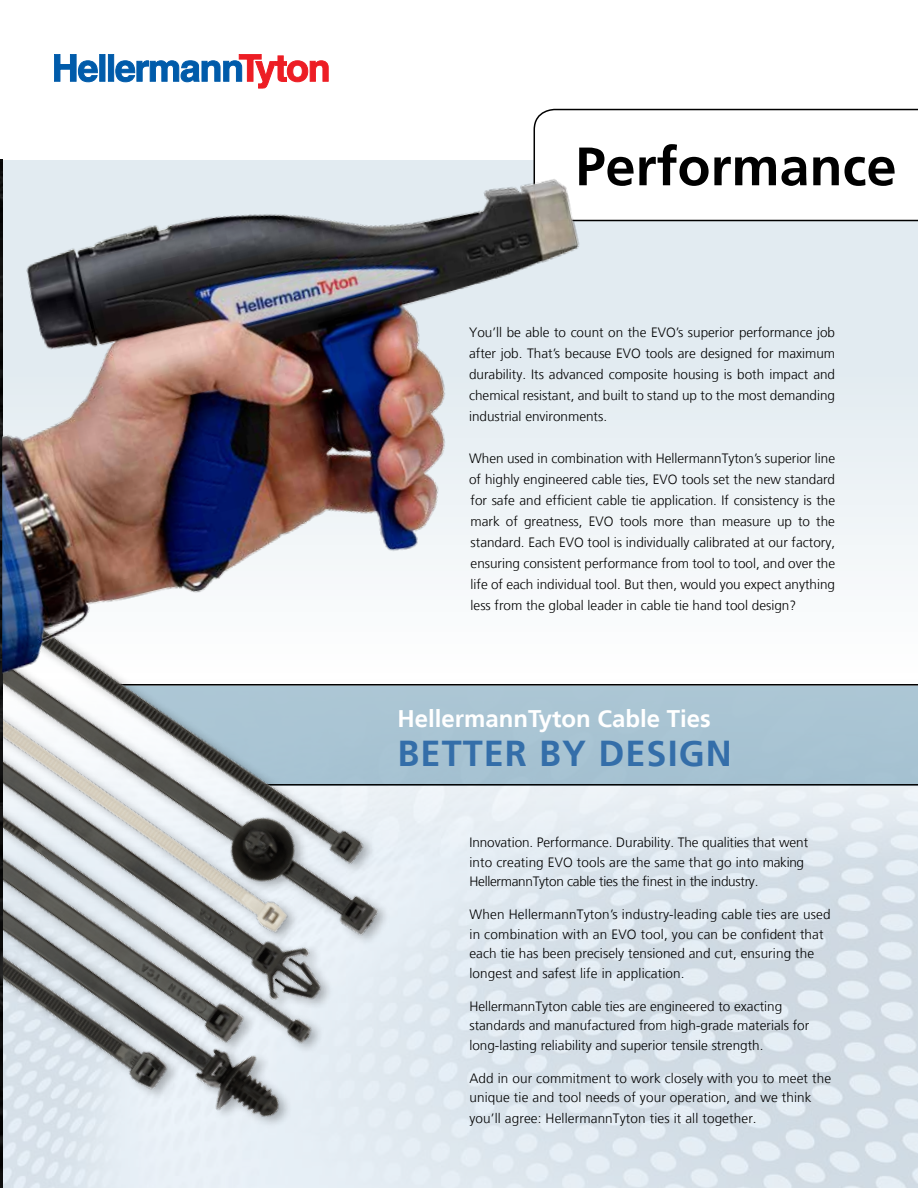
<style>
.page{position:relative;width:918px;height:1188px;background:#fff}
.page>*{position:absolute;margin:0;border:0;box-sizing:border-box;transform-origin:0 0}
.t1{font:700 54px "Frutiger LT";color:#000}
.t2{font:700 36px "Frutiger LT";letter-spacing:.03em;color:#346ea9}
.t3{font:700 24px "Frutiger LT";color:#fff}
.t4{font:300 13.5px/21px "Frutiger LT";color:#000}
</style>
<div class="page">
<svg style="left:595px;top:222px;width:323px;height:349px;fill:#e5edf2"></svg>
<img style="left:471px;top:786px;width:447px;height:402px">
<div style="left:471px;top:684px;width:447px;height:102px;background:#a8c3d3"></div>
<img style="left:2px;top:706px;width:469px;height:482px">
<svg style="left:533px;top:108px;width:385px;height:114px"></svg>
<svg style="left:99px;top:54px;width:6px;height:28px"></svg>
<svg style="left:108px;top:54px;width:6px;height:28px"></svg>
<svg style="left:54px;top:54px;width:44px;height:28px"></svg>
<svg style="left:115px;top:54px;width:214px;height:34px"></svg>
<img style="left:0;top:160px;width:2px;height:1028px">
<img style="left:2px;top:158px;width:593px;height:548px">
<h1 class="t1" style="left:575px;top:135px;width:323px">Performance</h1>
<p class="t4" style="left:469px;top:322px;width:368px;text-align:justify">You’ll be able to count on the EVO’s superior performance job after job. That’s because EVO tools are designed for maximum durability. Its advanced composite housing is both impact and chemical resistant, and built to stand up to the most demanding industrial environments.</p>
<p class="t4" style="left:469px;top:448px;width:368px;text-align:justify">When used in combination with HellermannTyton’s superior line of highly engineered cable ties, EVO tools set the new standard for safe and efficient cable tie application. If consistency is the mark of greatness, EVO tools more than measure up to the standard. Each EVO tool is individually calibrated at our factory, ensuring consistent performance from tool to tool, and over the life of each individual tool. But then, would you expect anything less from the global leader in cable tie hand tool design?</p>
<h3 class="t3" style="left:398px;top:704px;width:315px">HellermannTyton Cable Ties</h3>
<h2 class="t2" style="left:398px;top:732px;width:336px">BETTER BY DESIGN</h2>
<p class="t4" style="left:469px;top:833px;width:340px;line-height:19.5px">Innovation. Performance. Durability. The qualities that went into creating EVO tools are the same that go into making<br>HellermannTyton cable ties the finest in the industry.</p>
<p class="t4" style="left:469px;top:905px;width:363px;line-height:19.5px">When HellermannTyton’s industry-leading cable ties are used in combination with an EVO tool, you can be confident that each tie has been precisely tensioned and cut, ensuring the longest and safest life in application.</p>
<p class="t4" style="left:469px;top:996px;width:341px;line-height:19.5px">HellermannTyton cable ties are engineered to exacting standards and manufactured from high-grade materials for long-lasting reliability and superior tensile strength.</p>
<p class="t4" style="left:469px;top:1068px;width:363px;line-height:19.5px">Add in our commitment to work closely with you to meet the unique tie and tool needs of your operation, and we think</p>
<p class="t4" style="left:469px;top:1108px;width:289px">you’ll agree: HellermannTyton ties it all together.</p>
</div>
